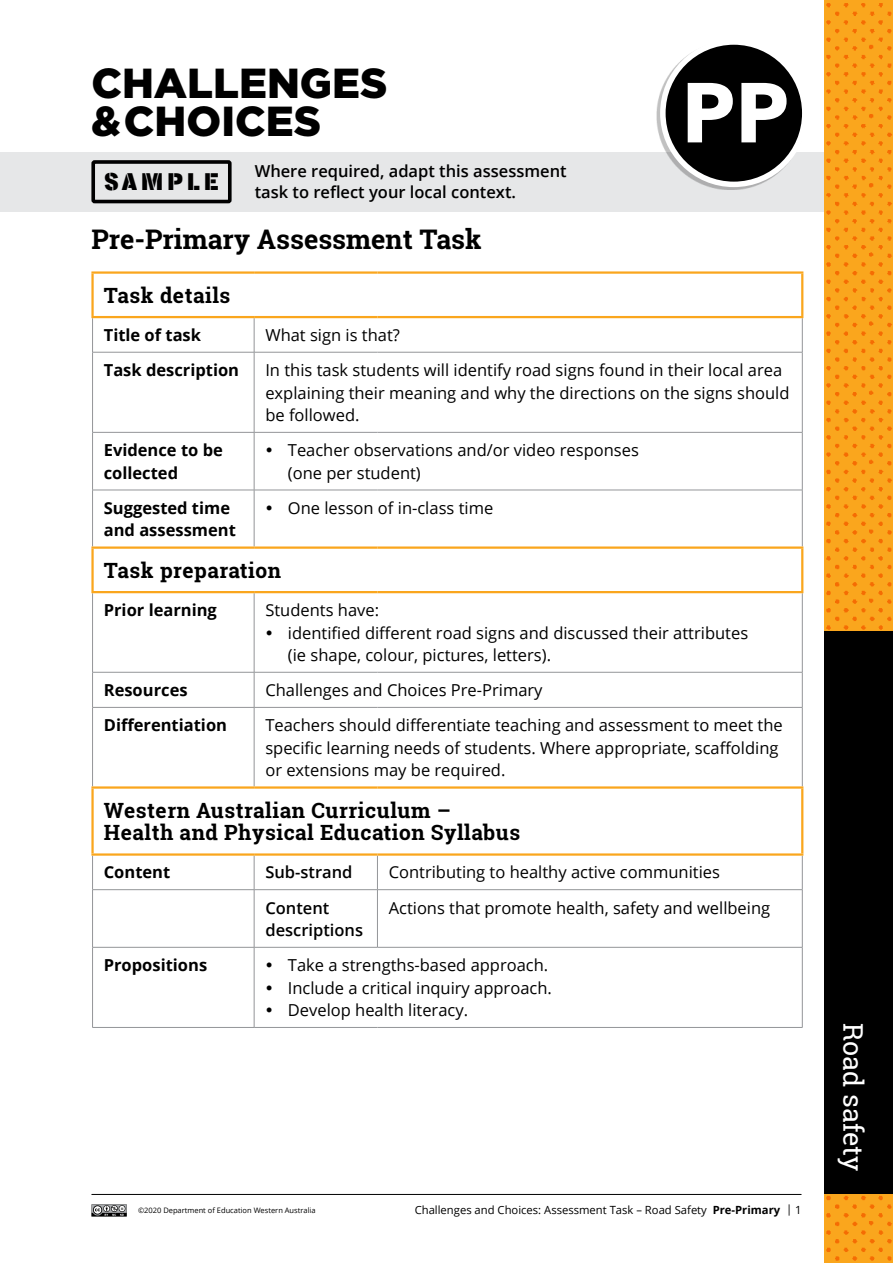
<style>
.page{position:relative;width:893px;height:1263px;background:#fff}
.page>*{position:absolute;margin:0;border:0;box-sizing:border-box;transform-origin:0 0}
.t1{font:700 84px "Avenir Next";color:#fff}
.t2{font:900 42px/38.1px "Gotham HTF";color:#000}
.t3{font:700 27px "Roboto Slab";color:#000}
.t4{font:27px "Roboto Slab";color:#fff}
.t5{font:24px "Lorimer No 2 Stencil";letter-spacing:.15em;color:#000}
.t6{font:700 21px/22.5px "Roboto Slab";letter-spacing:.025em;color:#000}
.t7{font:16.5px/22.5px "Open Sans";color:#000}
.t8{font:700 16.5px/22.5px "Open Sans";color:#000}
.t9{font:600 16.5px/22.5px "Open Sans";color:#000}
.t10{font:11.25px "Open Sans";color:#000}
.t11{font:7.5px "Open Sans";color:#000}
.s1{font-weight:700}
</style>
<div class="page">
<svg style="left:91px;top:1204px;width:36px;height:12px"></svg>
<hr style="left:92px;top:1194px;width:709px;height:1px;background:#000">
<div style="left:0;top:152px;width:893px;height:60px;background:#e6e7e8"></div>
<img style="left:824px;top:0;width:69px;height:1263px">
<div style="left:824px;top:631px;width:69px;height:563px;background:#000"></div>
<hr style="left:92px;top:318px;width:1px;height:34px;background:#939598">
<hr style="left:254px;top:318px;width:1px;height:34px;background:#939598">
<hr style="left:802px;top:318px;width:1px;height:34px;background:#939598">
<hr style="left:92px;top:352px;width:162px;height:1px;background:#939598">
<hr style="left:92px;top:352px;width:1px;height:80px;background:#939598">
<hr style="left:254px;top:352px;width:123px;height:1px;background:#939598">
<hr style="left:254px;top:352px;width:1px;height:80px;background:#939598">
<hr style="left:377px;top:352px;width:425px;height:1px;background:#939598">
<hr style="left:802px;top:352px;width:1px;height:80px;background:#939598">
<hr style="left:92px;top:432px;width:162px;height:1px;background:#939598">
<hr style="left:92px;top:432px;width:1px;height:58px;background:#939598">
<hr style="left:254px;top:432px;width:123px;height:1px;background:#939598">
<hr style="left:254px;top:432px;width:1px;height:58px;background:#939598">
<hr style="left:377px;top:432px;width:425px;height:1px;background:#939598">
<hr style="left:802px;top:432px;width:1px;height:58px;background:#939598">
<hr style="left:92px;top:490px;width:162px;height:1px;background:#939598">
<hr style="left:92px;top:490px;width:1px;height:56px;background:#939598">
<hr style="left:254px;top:490px;width:123px;height:1px;background:#939598">
<hr style="left:254px;top:490px;width:1px;height:56px;background:#939598">
<hr style="left:377px;top:490px;width:425px;height:1px;background:#939598">
<hr style="left:802px;top:490px;width:1px;height:56px;background:#939598">
<hr style="left:92px;top:593px;width:1px;height:79px;background:#939598">
<hr style="left:254px;top:593px;width:1px;height:79px;background:#939598">
<hr style="left:802px;top:593px;width:1px;height:79px;background:#939598">
<hr style="left:92px;top:672px;width:162px;height:1px;background:#939598">
<hr style="left:92px;top:672px;width:1px;height:35px;background:#939598">
<hr style="left:254px;top:672px;width:123px;height:1px;background:#939598">
<hr style="left:254px;top:672px;width:1px;height:35px;background:#939598">
<hr style="left:377px;top:672px;width:425px;height:1px;background:#939598">
<hr style="left:802px;top:672px;width:1px;height:35px;background:#939598">
<hr style="left:92px;top:707px;width:162px;height:1px;background:#939598">
<hr style="left:92px;top:707px;width:1px;height:79px;background:#939598">
<hr style="left:254px;top:707px;width:123px;height:1px;background:#939598">
<hr style="left:254px;top:707px;width:1px;height:79px;background:#939598">
<hr style="left:377px;top:707px;width:425px;height:1px;background:#939598">
<hr style="left:802px;top:707px;width:1px;height:79px;background:#939598">
<hr style="left:92px;top:856px;width:1px;height:33px;background:#939598">
<hr style="left:254px;top:856px;width:1px;height:33px;background:#939598">
<hr style="left:377px;top:856px;width:1px;height:33px;background:#939598">
<hr style="left:802px;top:856px;width:1px;height:33px;background:#939598">
<hr style="left:92px;top:889px;width:162px;height:1px;background:#939598">
<hr style="left:92px;top:890px;width:1px;height:57px;background:#939598">
<hr style="left:254px;top:889px;width:123px;height:1px;background:#939598">
<hr style="left:254px;top:890px;width:1px;height:57px;background:#939598">
<hr style="left:377px;top:889px;width:425px;height:1px;background:#939598">
<hr style="left:377px;top:890px;width:1px;height:57px;background:#939598">
<hr style="left:802px;top:890px;width:1px;height:57px;background:#939598">
<hr style="left:254px;top:947px;width:1px;height:80px;background:#939598">
<hr style="left:92px;top:947px;width:162px;height:1px;background:#939598">
<hr style="left:92px;top:947px;width:1px;height:80px;background:#939598">
<hr style="left:254px;top:947px;width:123px;height:1px;background:#939598">
<hr style="left:377px;top:947px;width:425px;height:1px;background:#939598">
<hr style="left:802px;top:947px;width:1px;height:80px;background:#939598">
<hr style="left:92px;top:1027px;width:162px;height:1px;background:#939598">
<hr style="left:254px;top:1027px;width:123px;height:1px;background:#939598">
<hr style="left:377px;top:1027px;width:425px;height:1px;background:#939598">
<hr style="left:91px;top:274px;width:3px;height:42px;background:#faa61d">
<hr style="left:91px;top:271px;width:163px;height:3px;background:#faa61d">
<hr style="left:254px;top:271px;width:123px;height:3px;background:#faa61d">
<hr style="left:377px;top:271px;width:426px;height:3px;background:#faa61d">
<hr style="left:801px;top:274px;width:2px;height:42px;background:#faa61d">
<hr style="left:91px;top:316px;width:163px;height:2px;background:#faa61d">
<hr style="left:254px;top:316px;width:123px;height:2px;background:#faa61d">
<hr style="left:377px;top:316px;width:426px;height:2px;background:#faa61d">
<hr style="left:91px;top:549px;width:3px;height:42px;background:#faa61d">
<hr style="left:91px;top:546px;width:163px;height:3px;background:#faa61d">
<hr style="left:254px;top:546px;width:123px;height:3px;background:#faa61d">
<hr style="left:377px;top:546px;width:426px;height:3px;background:#faa61d">
<hr style="left:801px;top:549px;width:2px;height:42px;background:#faa61d">
<hr style="left:91px;top:591px;width:163px;height:2px;background:#faa61d">
<hr style="left:254px;top:591px;width:123px;height:2px;background:#faa61d">
<hr style="left:377px;top:591px;width:426px;height:2px;background:#faa61d">
<hr style="left:91px;top:789px;width:3px;height:64px;background:#faa61d">
<hr style="left:91px;top:786px;width:163px;height:3px;background:#faa61d">
<hr style="left:254px;top:786px;width:123px;height:3px;background:#faa61d">
<hr style="left:377px;top:786px;width:426px;height:3px;background:#faa61d">
<hr style="left:801px;top:789px;width:2px;height:64px;background:#faa61d">
<hr style="left:91px;top:853px;width:163px;height:3px;background:#faa61d">
<hr style="left:254px;top:853px;width:123px;height:3px;background:#faa61d">
<hr style="left:377px;top:853px;width:426px;height:3px;background:#faa61d">
<div style="left:657px;top:42px;width:148px;height:148px;background:#000;opacity:.25"></div>
<div style="left:663px;top:42px;width:142px;height:142px;background:#000;border-radius:50%"></div>
<div style="left:660px;top:39px;width:147px;height:148px;border:5px solid #fff;border-radius:50%"></div>
<div style="left:91px;top:160px;width:141px;height:43px;border:4px solid #000;border-radius:2px"></div>
<h2 class="t2" style="left:91px;top:63px;width:298px">CHALLENGES &amp; CHOICES</h2>
<h3 class="t5" style="left:104px;top:168px;width:116px">SAMPLE</h3>
<p class="t9" style="left:255px;top:160px;width:313px;line-height:21px">Where required, adapt this assessment task to reflect your local context.</p>
<h3 class="t3" style="left:91px;top:221px;width:392px">Pre-Primary Assessment Task</h3>
<h1 class="t1" style="left:682px;top:40px;width:109px">PP</h1>
<p class="t6" style="left:104px;top:284px;width:128px">Task details</p>
<p class="t8" style="left:104px;top:323px;width:99px">Title of task</p>
<p class="t7" style="left:265px;top:323px;width:136px">What sign is that?</p>
<p class="t8" style="left:104px;top:358px;width:137px">Task description</p>
<p class="t7" style="left:265px;top:358px;width:526px">In this task students will identify road signs found in their local area explaining their meaning and why the directions on the signs should be followed.</p>
<p class="t8" style="left:104px;top:439px;width:121px">Evidence to be collected</p>
<p class="t7" style="left:288px;top:439px;width:353px">Teacher observations and/or video responses (one per student)</p>
<p class="t8" style="left:104px;top:496px;width:134px">Suggested time and assessment</p>
<p class="t7" style="left:288px;top:496px;width:207px">One lesson of in-class time</p>
<p class="t6" style="left:104px;top:559px;width:179px">Task preparation</p>
<p class="t8" style="left:104px;top:598px;width:115px">Prior learning</p>
<p class="t7" style="left:288px;top:598px;width:462px;text-indent:-23px">Students have:<br>identified different road signs and discussed their attributes (ie shape, colour, pictures, letters).</p>
<p class="t8" style="left:104px;top:678px;width:85px">Resources</p>
<p class="t7" style="left:265px;top:678px;width:279px">Challenges and Choices Pre-Primary</p>
<p class="t8" style="left:104px;top:714px;width:125px">Differentiation</p>
<p class="t7" style="left:265px;top:714px;width:519px">Teachers should differentiate teaching and assessment to meet the specific learning needs of students. Where appropriate, scaffolding or extensions may be required.</p>
<p class="t6" style="left:104px;top:799px;width:418px">Western Australian Curriculum –<br>Health and Physical Education Syllabus</p>
<p class="t8" style="left:104px;top:861px;width:68px">Content</p>
<p class="t9" style="left:265px;top:861px;width:89px">Sub-strand</p>
<p class="t7" style="left:389px;top:861px;width:333px">Contributing to healthy active communities</p>
<p class="t9" style="left:265px;top:896px;width:99px">Content descriptions</p>
<p class="t7" style="left:389px;top:896px;width:383px">Actions that promote health, safety and wellbeing</p>
<p class="t8" style="left:104px;top:953px;width:105px">Propositions</p>
<p class="t7" style="left:288px;top:953px;width:265px">Take a strengths-based approach.<br>Include a critical inquiry approach.<br>Develop health literacy.</p>
<p class="t11" style="left:138px;top:1205px;width:179px">©2020 Department of Education Western Australia</p>
<p class="t10" style="left:415px;top:1202px;width:388px">Challenges and Choices: Assessment Task – Road Safety <span class="s1">Pre-Primary</span> | 1</p>
<h3 class="t4" style="left:872px;top:1023px;width:150px;rotate:90deg">Road safety</h3>
</div>
